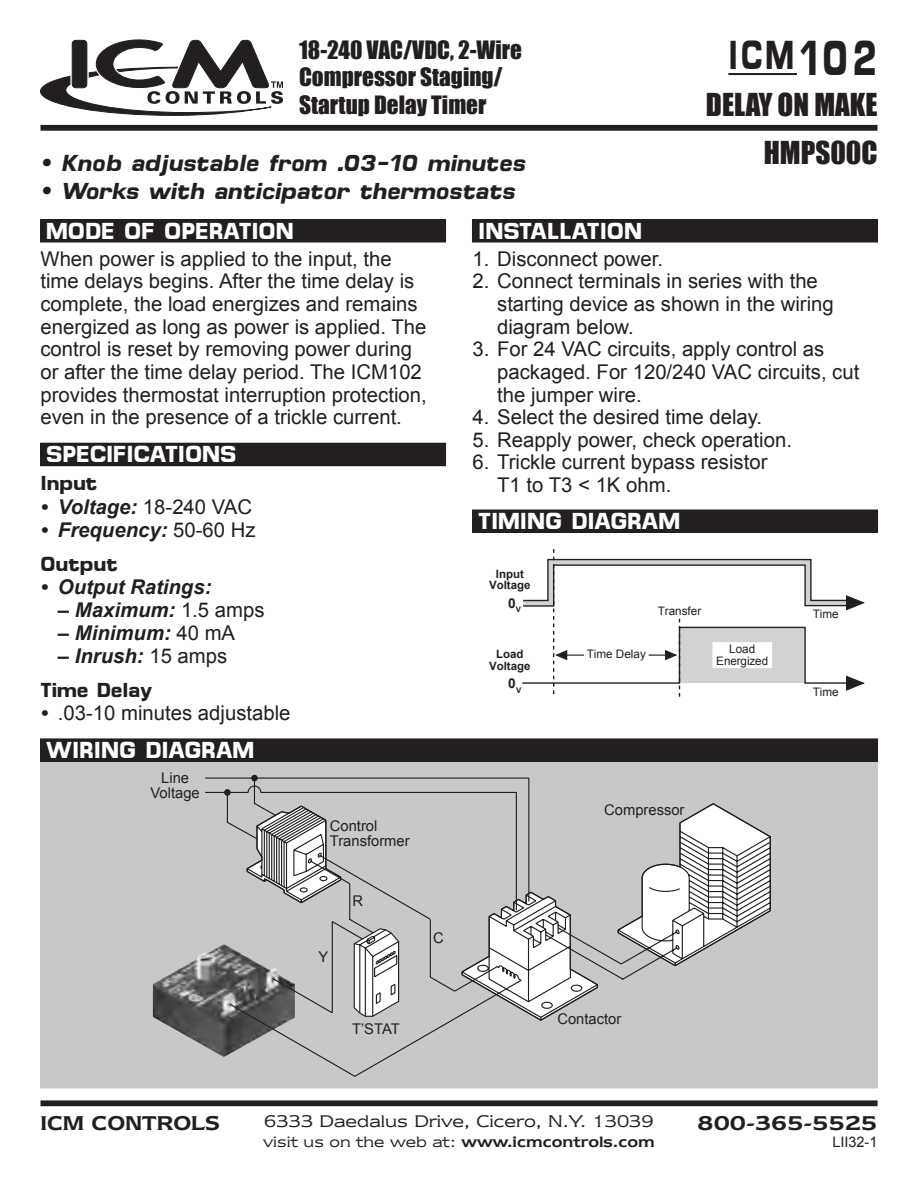
<style>
.page{position:relative;width:918px;height:1188px;background:#fff}
.page>*{position:absolute;margin:0;border:0;box-sizing:border-box;transform-origin:0 0}
.t1{font:700 40.5px "Micro FLF";color:#231f20;scale:.75 1}
.t2{font:29.1px "Impact";color:#231f20}
.t3{font:700 23.1px "Micro FLF";color:#fff}
.Product_description{font:italic 700 23.1px "Micro FLF";color:#231f20}
.Bold_Top_Callout{font:23.1px/27.6px "Impact";color:#231f20}
.t4{font:600 23.1px "Newtext IT Cby BT";color:#231f20;scale:1.1 1}
.t5{font:600 23.1px "Newtext IT Cby BT";color:#231f20}
.Dash_after_bullet{font:20.4px/22.5px "Arial";color:#231f20}
.t6{font:italic 700 20.4px "Arial";color:#231f20}
.Spec_Identifier_Bold{font:700 20.4px "Micro FLF";color:#231f20}
.t7{font:19.5px "Newtext IT Cby BT";color:#231f20}
.t8{font:600 17.4px "Newtext IT Cby BT";color:#231f20}
.Spec_Identifier_Bold-2{font:14.7px/14.7px "Arial";color:#231f20}
.t9{font:14.4px "Arial";color:#231f20}
.t10{font:700 13.8px "Arial";color:#231f20}
.t11{font:11.7px/11.7px "Arial";color:#231f20;text-align:center}
.t12{font:700 11.4px/11.4px "Arial";color:#231f20;text-align:center}
.s1{font-size:49.5px}
.s2{font-weight:400;font-style:normal}
.s3{font-weight:700;font-style:italic}
.s4{font-weight:400}
</style>
<div class="page">
<hr style="left:728px;top:73px;width:69px;height:2px;background:#231f20">
<svg style="left:40px;top:39px;width:243px;height:76px"></svg>
<div style="left:40px;top:125px;width:838px;height:6px;background:#231f20"></div>
<div style="left:40px;top:1100px;width:838px;height:6px;background:#231f20"></div>
<div style="left:41px;top:761px;width:837px;height:327px;background:#c7c8ca"></div>
<div style="left:41px;top:739px;width:837px;height:22px;background:#231f20"></div>
<div style="left:41px;top:443px;width:405px;height:23px;background:#231f20"></div>
<div style="left:472px;top:220px;width:406px;height:22px;background:#231f20"></div>
<div style="left:41px;top:220px;width:405px;height:22px;background:#231f20"></div>
<div style="left:41px;top:219px;width:405px;height:23px;border:1px solid #231f20"></div>
<img style="left:153px;top:943px;width:75px;height:114px">
<div style="left:251px;top:775px;width:7px;height:6px;border:1px solid #231f20;border-radius:50%"></div>
<svg style="left:228px;top:803px;width:543px;height:274px"></svg>
<svg style="left:205px;top:777px;width:325px;height:144px"></svg>
<div style="left:224px;top:789px;width:7px;height:7px;border:1px solid #231f20;border-radius:50%"></div>
<div style="left:473px;top:510px;width:405px;height:23px;background:#231f20"></div>
<svg style="left:522px;top:549px;width:342px;height:148px"></svg>
<p class="Bold_Top_Callout" style="left:299px;top:36px;width:224px">18-240 VAC/VDC, 2-Wire<br>Compressor Staging/<br>Startup Delay Timer</p>
<p class="Product_description" style="left:41px;top:151px;width:486px">• Knob adjustable from .03-10 minutes</p>
<p class="Product_description" style="left:41px;top:178px;width:476px">• Works with anticipator thermostats</p>
<p class="t1" style="left:728px;top:32px;width:200px">ICM<span class="s1">102</span></p>
<p class="t2" style="left:706px;top:87px;width:173px">DELAY ON MAKE</p>
<p class="t2" style="left:764px;top:134px;width:115px">HMPS00C</p>
<p class="t3" style="left:46px;top:218px;width:249px">MODE OF OPERATION</p>
<p class="t3" style="left:478px;top:218px;width:165px">INSTALLATION</p>
<p class="Dash_after_bullet" style="left:41px;top:247px;width:388px">When power is applied to the input, the time delays begins. After the time delay is complete, the load energizes and remains energized as long as power is applied. The control is reset by removing power during or after the time delay period. The ICM102 provides thermostat interruption protection, even in the presence of a trickle current.</p>
<p class="Dash_after_bullet" style="left:473px;top:247px;width:192px">1. Disconnect power.</p>
<p class="Dash_after_bullet" style="left:497px;top:270px;width:338px;text-indent:-25px">2. Connect terminals in series with the starting device as shown in the wiring diagram below.</p>
<p class="Dash_after_bullet" style="left:497px;top:338px;width:364px;text-indent:-25px">3. For 24 VAC circuits, apply control as packaged. For 120/240 VAC circuits, cut the jumper wire.</p>
<p class="Dash_after_bullet" style="left:473px;top:406px;width:291px">4. Select the desired time delay.</p>
<p class="Dash_after_bullet" style="left:473px;top:428px;width:321px">5. Reapply power, check operation.</p>
<p class="Dash_after_bullet" style="left:497px;top:451px;width:272px;text-indent:-25px">6. Trickle current bypass resistor<br>T1 to T3 &lt; 1K ohm.</p>
<p class="t3" style="left:46px;top:441px;width:192px">SPECIFICATIONS</p>
<p class="Spec_Identifier_Bold" style="left:41px;top:472px;width:58px">Input</p>
<p class="t6" style="left:41px;top:495px;width:213px">• Voltage: <span class="s2">18-240 VAC</span></p>
<p class="t6" style="left:41px;top:518px;width:217px">• Frequency: <span class="s2">50-60 Hz</span></p>
<p class="Spec_Identifier_Bold" style="left:41px;top:552px;width:79px">Output</p>
<p class="t6" style="left:41px;top:575px;width:172px">• Output Ratings:</p>
<p class="t6" style="left:58px;top:598px;width:208px">– Maximum: <span class="s2">1.5 amps</span></p>
<p class="t6" style="left:58px;top:622px;width:179px">– Minimum: <span class="s2">40 mA</span></p>
<p class="t6" style="left:58px;top:645px;width:171px">– Inrush: <span class="s2">15 amps</span></p>
<p class="Spec_Identifier_Bold" style="left:41px;top:679px;width:113px">Time Delay</p>
<p class="Dash_after_bullet" style="left:41px;top:702px;width:252px"><span class="s3">•</span> .03-10 minutes adjustable</p>
<p class="t3" style="left:478px;top:508px;width:203px">TIMING DIAGRAM</p>
<p class="t12" style="left:489px;top:568px;width:43px">Input<br>Voltage</p>
<p class="t10" style="left:508px;top:596px;width:15px">0<sub>V</sub></p>
<p class="t11" style="left:658px;top:605px;width:45px">Transfer</p>
<p class="t11" style="left:813px;top:609px;width:27px">Time</p>
<p class="t11" style="left:716px;top:643px;width:53px">Load<br>Energized</p>
<p class="t12" style="left:489px;top:648px;width:43px">Load<br>Voltage</p>
<p class="t11" style="left:587px;top:648px;width:61px">Time Delay</p>
<p class="t10" style="left:508px;top:676px;width:15px">0<sub>V</sub></p>
<p class="t11" style="left:813px;top:686px;width:27px">Time</p>
<p class="t3" style="left:46px;top:737px;width:209px">WIRING DIAGRAM</p>
<p class="Spec_Identifier_Bold-2" style="left:151px;top:771px;width:51px;text-align:center">Line<br>Voltage</p>
<p class="Spec_Identifier_Bold-2" style="left:330px;top:819px;width:81px">Control<br>Transformer</p>
<p class="Spec_Identifier_Bold-2" style="left:319px;top:949px;width:11px">Y</p>
<p class="Spec_Identifier_Bold-2" style="left:353px;top:893px;width:12px">R</p>
<p class="Spec_Identifier_Bold-2" style="left:433px;top:931px;width:12px">C</p>
<p class="Spec_Identifier_Bold-2" style="left:352px;top:1021px;width:49px">T’STAT</p>
<p class="Spec_Identifier_Bold-2" style="left:604px;top:802px;width:82px">Compressor</p>
<p class="Spec_Identifier_Bold-2" style="left:557px;top:1011px;width:65px">Contactor</p>
<p class="t7" style="left:264px;top:1110px;width:391px">6333 Daedalus Drive, Cicero, N.Y. 13039</p>
<p class="t8" style="left:263px;top:1132px;width:393px"><span class="s4">visit us on the web at:</span> www.icmcontrols.com</p>
<p class="t5" style="left:40px;top:1110px;width:181px">ICM CONTROLS</p>
<p class="t4" style="left:697px;top:1110px;width:165px">800-365-5525</p>
<p class="t9" style="left:832px;top:1134px;width:47px">LII32-1</p>
</div>
